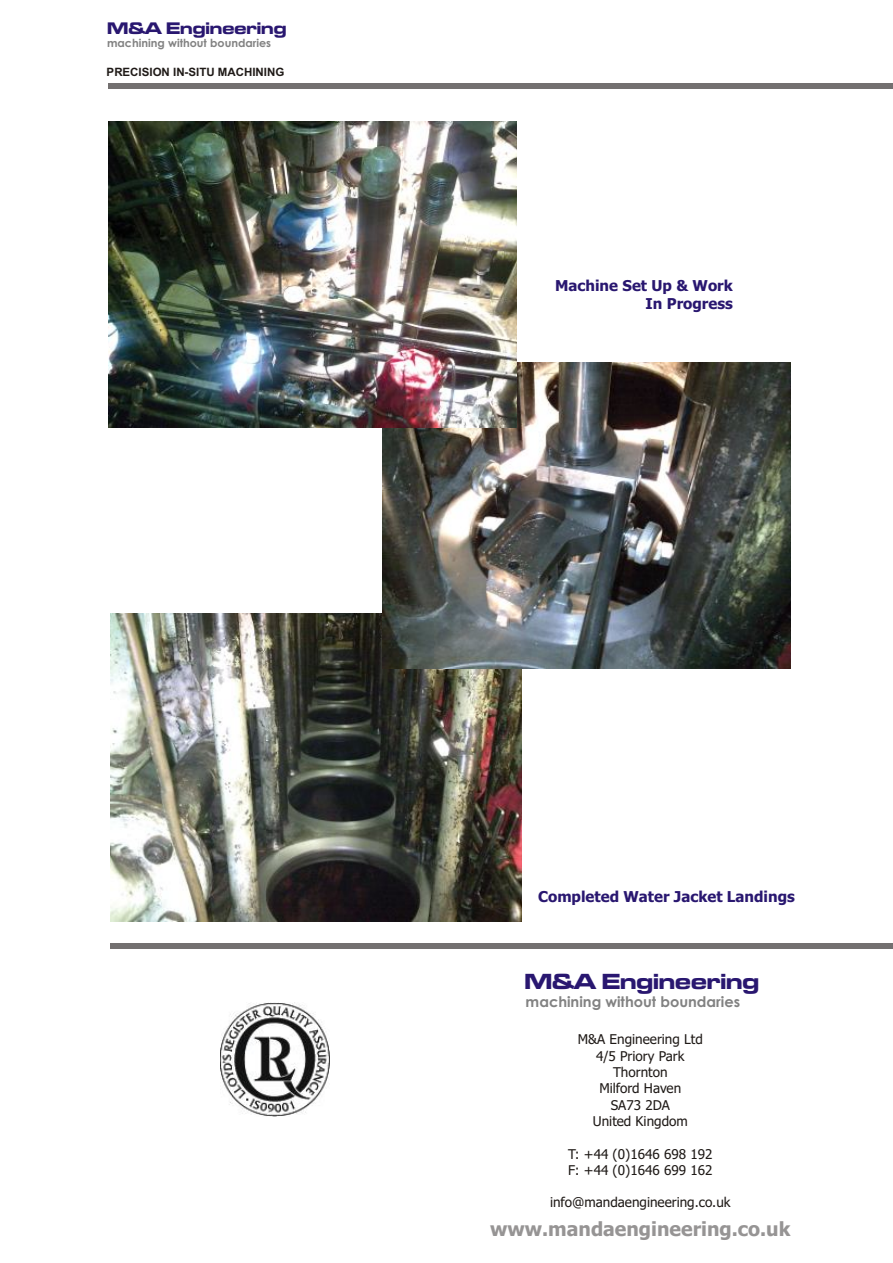
<style>
.page{position:relative;width:893px;height:1263px;background:#fff}
.page>*{position:absolute;margin:0;border:0;box-sizing:border-box;transform-origin:0 0}
.t1{font:22.8px "Microgramma DEE Bold Exte";color:#291770}
.t2{font:700 19.5px "Tahoma";color:#969494}
.t3{font:17.4px "Microgramma DEE Bold Exte";color:#291770}
.t4{font:700 15px/18.1px "Tahoma";color:#291770;text-align:right}
.t5{font:700 14.55px "Century Gothic";color:#828282}
.t6{font:13.5px/16.4px "Tahoma";color:#1f1a17;text-align:center}
.t7{font:700 11.55px "Arial";color:#1f1a17}
.t8{font:700 11.1px "Century Gothic";color:#828282}
</style>
<div class="page">
<img style="left:220px;top:1002px;width:109px;height:115px">
<div style="left:108px;top:83px;width:784px;height:6px;background:#737070"></div>
<div style="left:111px;top:943px;width:782px;height:6px;background:#737070"></div>
<img style="left:110px;top:614px;width:411px;height:308px">
<img style="left:383px;top:363px;width:407px;height:306px">
<img style="left:108px;top:121px;width:408px;height:306px">
<p class="t3" style="left:107px;top:21px;width:181px">M&amp;A Engineering</p>
<p class="t7" style="left:107px;top:68px;width:179px">PRECISION IN-SITU MACHINING</p>
<p class="t8" style="left:107px;top:39px;width:166px">machining without boundaries</p>
<p class="t4" style="left:555px;top:278px;width:179px">Machine Set Up &amp; Work<br>In Progress</p>
<p class="t4" style="left:538px;top:888px;width:258px">Completed Water Jacket Landings</p>
<h1 class="t1" style="left:524px;top:971px;width:236px">M&amp;A Engineering</h1>
<p class="t5" style="left:526px;top:996px;width:216px">machining without boundaries</p>
<p class="t6" style="left:578px;top:1032px;width:127px">M&amp;A Engineering Ltd<br>4/5 Priory Park<br>Thornton<br>Milford Haven<br>SA73 2DA<br>United Kingdom</p>
<p class="t6" style="left:568px;top:1146px;width:146px;text-align:left">T: +44 (0)1646 698 192<br>F: +44 (0)1646 699 162</p>
<p class="t6" style="left:550px;top:1195px;width:182px">info@mandaengineering.co.uk</p>
<h2 class="t2" style="left:490px;top:1221px;width:302px">www.mandaengineering.co.uk</h2>
</div>
